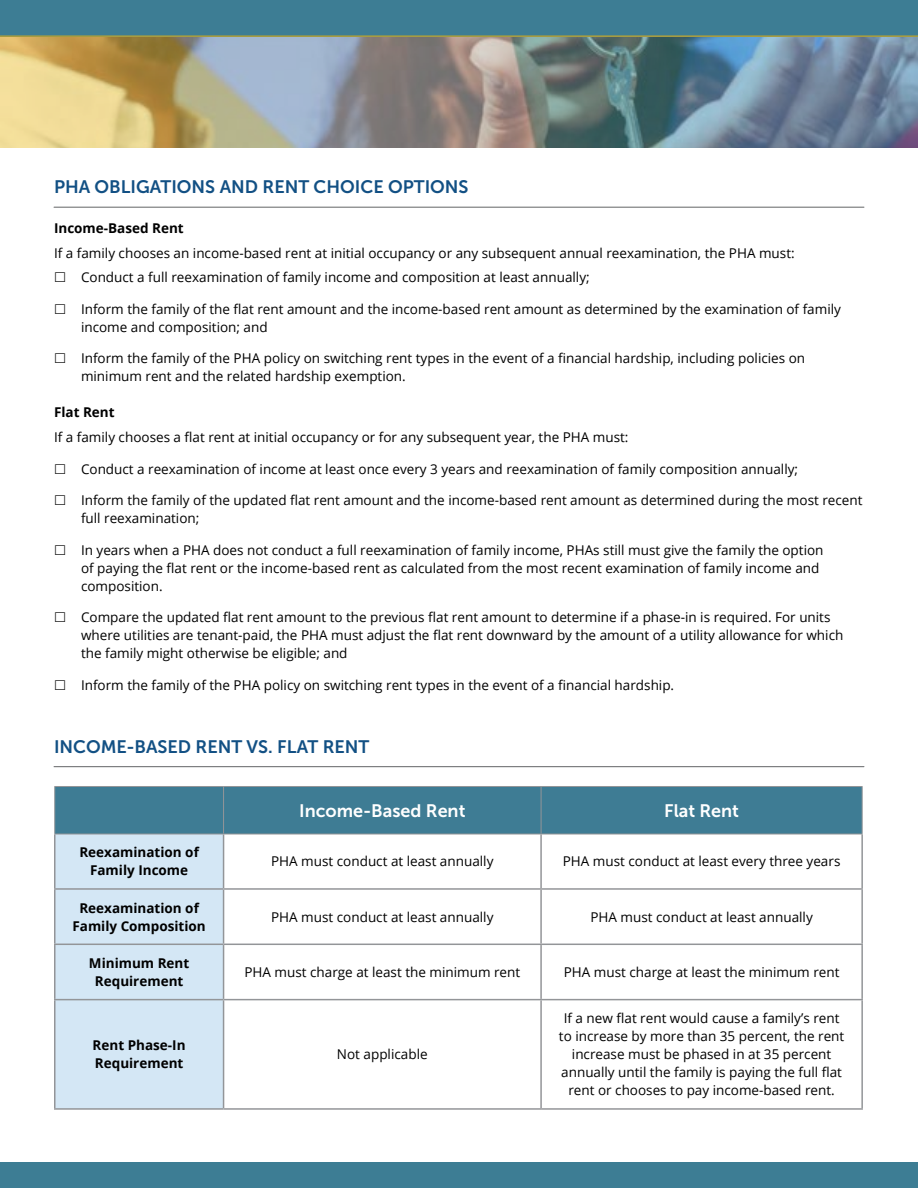
<style>
.page{position:relative;width:918px;height:1188px;background:#fff}
.page>*{position:absolute;margin:0;border:0;box-sizing:border-box;transform-origin:0 0}
.t1{font:18px "Museo Sans 700";color:#125084}
.t2{font:18px "Museo Sans 700";color:#fff}
.BodyText{font:13.5px/18px "Open Sans";color:#000}
.BodyText-2{font:700 13.5px/18px "Open Sans";color:#000;text-align:center}
</style>
<div class="page">
<hr style="left:54px;top:207px;width:810px;height:1px;background:#636466">
<div style="left:0;top:1162px;width:918px;height:26px;background:#3d7d94"></div>
<hr style="left:54px;top:766px;width:810px;height:1px;background:#636466">
<div style="left:55px;top:787px;width:807px;height:47px;background:#3e7c94"></div>
<div style="left:56px;top:835px;width:167px;height:273px;background:#d4e7f5"></div>
<svg style="left:224px;top:835px;width:637px;height:273px"></svg>
<svg style="left:224px;top:890px;width:637px;height:54px"></svg>
<hr style="left:54px;top:787px;width:1px;height:47px;background:#939598">
<hr style="left:223px;top:787px;width:1px;height:47px;background:#939598">
<hr style="left:541px;top:787px;width:1px;height:47px;background:#939598">
<hr style="left:862px;top:787px;width:1px;height:47px;background:#939598">
<hr style="left:54px;top:834px;width:170px;height:1px;background:#939598">
<hr style="left:224px;top:834px;width:317px;height:1px;background:#939598">
<hr style="left:541px;top:834px;width:322px;height:1px;background:#939598">
<hr style="left:54px;top:834px;width:2px;height:54px;background:#939598">
<hr style="left:223px;top:834px;width:1px;height:54px;background:#939598">
<hr style="left:540px;top:834px;width:2px;height:54px;background:#939598">
<hr style="left:861px;top:834px;width:2px;height:54px;background:#939598">
<hr style="left:54px;top:888px;width:170px;height:2px;background:#939598">
<hr style="left:54px;top:890px;width:2px;height:54px;background:#939598">
<hr style="left:224px;top:888px;width:317px;height:2px;background:#939598">
<hr style="left:223px;top:890px;width:1px;height:54px;background:#939598">
<hr style="left:541px;top:888px;width:322px;height:2px;background:#939598">
<hr style="left:540px;top:890px;width:2px;height:54px;background:#939598">
<hr style="left:861px;top:890px;width:2px;height:54px;background:#939598">
<hr style="left:54px;top:944px;width:170px;height:1px;background:#939598">
<hr style="left:54px;top:945px;width:2px;height:54px;background:#939598">
<hr style="left:224px;top:944px;width:317px;height:1px;background:#939598">
<hr style="left:223px;top:945px;width:1px;height:54px;background:#939598">
<hr style="left:541px;top:944px;width:322px;height:1px;background:#939598">
<hr style="left:540px;top:945px;width:2px;height:54px;background:#939598">
<hr style="left:861px;top:945px;width:2px;height:54px;background:#939598">
<hr style="left:54px;top:999px;width:170px;height:1px;background:#939598">
<hr style="left:54px;top:1000px;width:2px;height:108px;background:#939598">
<hr style="left:224px;top:999px;width:317px;height:1px;background:#939598">
<hr style="left:223px;top:1000px;width:1px;height:108px;background:#939598">
<hr style="left:541px;top:999px;width:322px;height:1px;background:#939598">
<hr style="left:540px;top:1000px;width:2px;height:108px;background:#939598">
<hr style="left:861px;top:1000px;width:2px;height:108px;background:#939598">
<hr style="left:54px;top:1108px;width:170px;height:2px;background:#939598">
<hr style="left:224px;top:1108px;width:317px;height:2px;background:#939598">
<hr style="left:541px;top:1108px;width:322px;height:2px;background:#939598">
<hr style="left:54px;top:786px;width:170px;height:1px;background:#939598">
<hr style="left:224px;top:786px;width:317px;height:1px;background:#939598">
<hr style="left:541px;top:786px;width:322px;height:1px;background:#939598">
<img style="left:0;top:37px;width:918px;height:110px">
<div style="left:0;top:0;width:918px;height:36px;background:#3d7d94"></div>
<hr style="left:0;top:36px;width:918px;height:1px;background:#e7b00f">
<h2 class="t1" style="left:54px;top:177px;width:416px">PHA OBLIGATIONS AND RENT CHOICE OPTIONS</h2>
<p class="BodyText-2" style="left:54px;top:219px;width:131px">Income-Based Rent</p>
<p class="BodyText" style="left:54px;top:243px;width:742px">If a family chooses an income-based rent at initial occupancy or any subsequent annual reexamination, the PHA must:</p>
<p class="BodyText" style="left:81px;top:268px;width:510px">Conduct a full reexamination of family income and composition at least annually;</p>
<p class="BodyText" style="left:81px;top:300px;width:761px">Inform the family of the flat rent amount and the income-based rent amount as determined by the examination of family income and composition; and</p>
<p class="BodyText" style="left:81px;top:349px;width:726px">Inform the family of the PHA policy on switching rent types in the event of a financial hardship, including policies on minimum rent and the related hardship exemption.</p>
<p class="BodyText-2" style="left:54px;top:403px;width:62px">Flat Rent</p>
<p class="BodyText" style="left:54px;top:428px;width:576px">If a family chooses a flat rent at initial occupancy or for any subsequent year, the PHA must:</p>
<p class="BodyText" style="left:81px;top:459px;width:719px">Conduct a reexamination of income at least once every 3 years and reexamination of family composition annually;</p>
<p class="BodyText" style="left:81px;top:491px;width:783px">Inform the family of the updated flat rent amount and the income-based rent amount as determined during the most recent full reexamination;</p>
<p class="BodyText" style="left:81px;top:540px;width:744px">In years when a PHA does not conduct a full reexamination of family income, PHAs still must give the family the option of paying the flat rent or the income-based rent as calculated from the most recent examination of family income and composition.</p>
<p class="BodyText" style="left:81px;top:608px;width:764px">Compare the updated flat rent amount to the previous flat rent amount to determine if a phase-in is required. For units where utilities are tenant-paid, the PHA must adjust the flat rent downward by the amount of a utility allowance for which the family might otherwise be eligible; and</p>
<p class="BodyText" style="left:81px;top:675px;width:595px">Inform the family of the PHA policy on switching rent types in the event of a financial hardship.</p>
<h2 class="t1" style="left:54px;top:736px;width:317px">INCOME-BASED RENT VS. FLAT RENT</h2>
<p class="t2" style="left:299px;top:801px;width:168px">Income-Based Rent</p>
<p class="t2" style="left:664px;top:801px;width:76px">Flat Rent</p>
<p class="BodyText-2" style="left:79px;top:843px;width:121px">Reexamination of<br>Family Income</p>
<p class="BodyText" style="left:271px;top:852px;width:224px">PHA must conduct at least annually</p>
<p class="BodyText" style="left:563px;top:852px;width:279px">PHA must conduct at least every three years</p>
<p class="BodyText-2" style="left:72px;top:899px;width:135px">Reexamination of<br>Family Composition</p>
<p class="BodyText" style="left:271px;top:908px;width:224px">PHA must conduct at least annually</p>
<p class="BodyText" style="left:590px;top:908px;width:224px">PHA must conduct at least annually</p>
<p class="BodyText-2" style="left:89px;top:954px;width:102px">Minimum Rent<br>Requirement</p>
<p class="BodyText" style="left:244px;top:963px;width:277px">PHA must charge at least the minimum rent</p>
<p class="BodyText" style="left:564px;top:963px;width:277px">PHA must charge at least the minimum rent</p>
<p class="BodyText-2" style="left:93px;top:1036px;width:95px;text-align:left">Rent Phase-In<br>Requirement</p>
<p class="BodyText" style="left:337px;top:1045px;width:92px">Not applicable</p>
<p class="BodyText" style="left:559px;top:1009px;width:287px;text-align:center">If a new flat rent would cause a family’s rent to increase by more than 35 percent, the rent increase must be phased in at 35 percent annually until the family is paying the full flat rent or chooses to pay income-based rent.</p>
</div>
